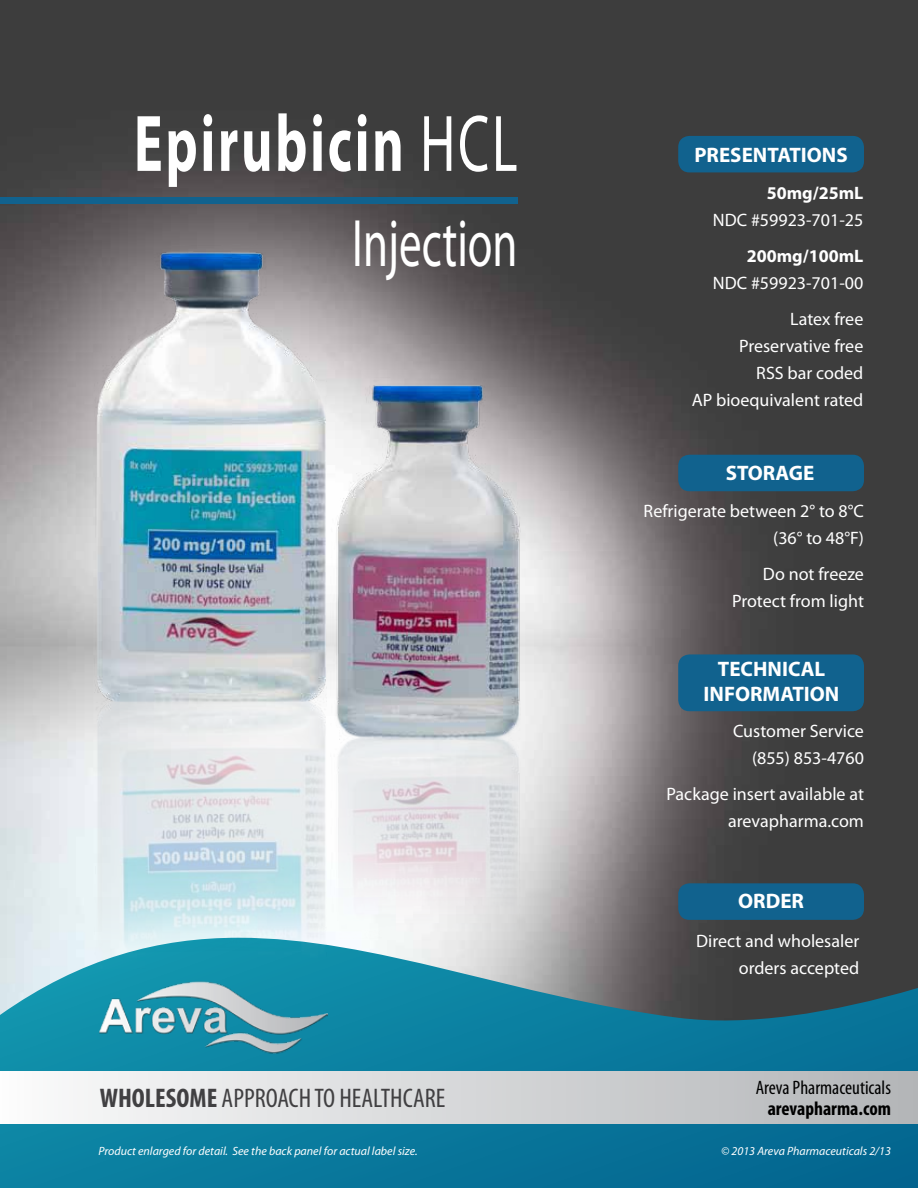
<style>
.page{position:relative;width:918px;height:1188px;background:#fff}
.page>*{position:absolute;margin:0;border:0;box-sizing:border-box;transform-origin:0 0}
.t1{font:700 81px "Myriad Pro";letter-spacing:.05em;color:#fff;scale:.67 1}
.t2{font:67.5px "Myriad Pro";color:#fff;scale:.67 1}
.t3{font:condensed 27px "Myriad Pro";color:#414042}
.t4{font:700 21px/25.2px "Myriad Pro";color:#fff;text-align:center}
.t5{font:condensed 19.5px "Myriad Pro";color:#000}
.t6{font:700 condensed 19.5px "Myriad Pro";color:#000}
.t7{font:18px/27px "Myriad Pro";color:#fff;text-align:right}
.t8{font:700 18px "Myriad Pro";color:#fff}
.t9{font:italic 12px "Myriad Pro";color:#fff}
.s1{font-weight:400}
.s2{font-weight:700}
</style>
<div class="page">
<img style="left:0;top:0;width:918px;height:938px">
<svg style="left:0;top:938px;width:918px;height:250px;background:#21728d"></svg>
<div style="left:678px;top:455px;width:186px;height:36px;background:#11628e;border-radius:11px"></div>
<div style="left:678px;top:654px;width:186px;height:57px;background:#11628e;border-radius:11px"></div>
<div style="left:678px;top:883px;width:186px;height:37px;background:#11628e;border-radius:11px"></div>
<div style="left:678px;top:136px;width:186px;height:36px;background:#11628e;border-radius:11px"></div>
<img style="left:68px;top:244px;width:286px;height:882px">
<img style="left:313px;top:377px;width:229px;height:694px">
<div style="left:0;top:1071px;width:918px;height:52px;background:linear-gradient(to right,#fbfbfc,#b3b5b7)"></div>
<div style="left:0;top:197px;width:518px;height:6px;background:#11628e"></div>
<img style="left:99px;top:978px;width:229px;height:81px">
<h1 class="t1" style="left:134px;top:91px;width:574px">Epirubicin <span class="s1">HCL</span></h1>
<h2 class="t2" style="left:352px;top:202px;width:249px">Injection</h2>
<h3 class="t3" style="left:100px;top:1082px;width:347px"><span class="s2">WHOLESOME</span> APPROACH TO HEALTHCARE</h3>
<p class="t9" style="left:98px;top:1144px;width:321px">Product enlarged for detail. See the back panel for actual label size.</p>
<p class="t4" style="left:694px;top:142px;width:155px">PRESENTATIONS</p>
<p class="t8" style="left:767px;top:181px;width:98px">50mg/25mL</p>
<p class="t7" style="left:713px;top:206px;width:152px">NDC #59923-701-25</p>
<p class="t8" style="left:747px;top:244px;width:118px">200mg/100mL</p>
<p class="t7" style="left:713px;top:265px;width:152px;line-height:36px">NDC #59923-701-00<br>Latex free</p>
<p class="t7" style="left:692px;top:332px;width:173px">Preservative free<br>RSS bar coded<br>AP bioequivalent rated</p>
<p class="t4" style="left:726px;top:460px;width:90px">STORAGE</p>
<p class="t7" style="left:644px;top:498px;width:222px">Refrigerate between 2° to 8°C (36° to 48°F)</p>
<p class="t7" style="left:732px;top:561px;width:133px">Do not freeze<br>Protect from light</p>
<p class="t4" style="left:704px;top:655px;width:137px">TECHNICAL<br>INFORMATION</p>
<p class="t7" style="left:733px;top:717px;width:132px">Customer Service (855) 853-4760</p>
<p class="t7" style="left:667px;top:780px;width:199px">Package insert available at arevapharma.com</p>
<p class="t4" style="left:738px;top:888px;width:67px">ORDER</p>
<p class="t7" style="left:696px;top:927px;width:164px">Direct and wholesaler orders accepted</p>
<p class="t5" style="left:756px;top:1075px;width:137px">Areva Pharmaceuticals</p>
<p class="t6" style="left:768px;top:1096px;width:125px">arevapharma.com</p>
<p class="t9" style="left:721px;top:1144px;width:171px">© 2013 Areva Pharmaceuticals 2/13</p>
</div>
